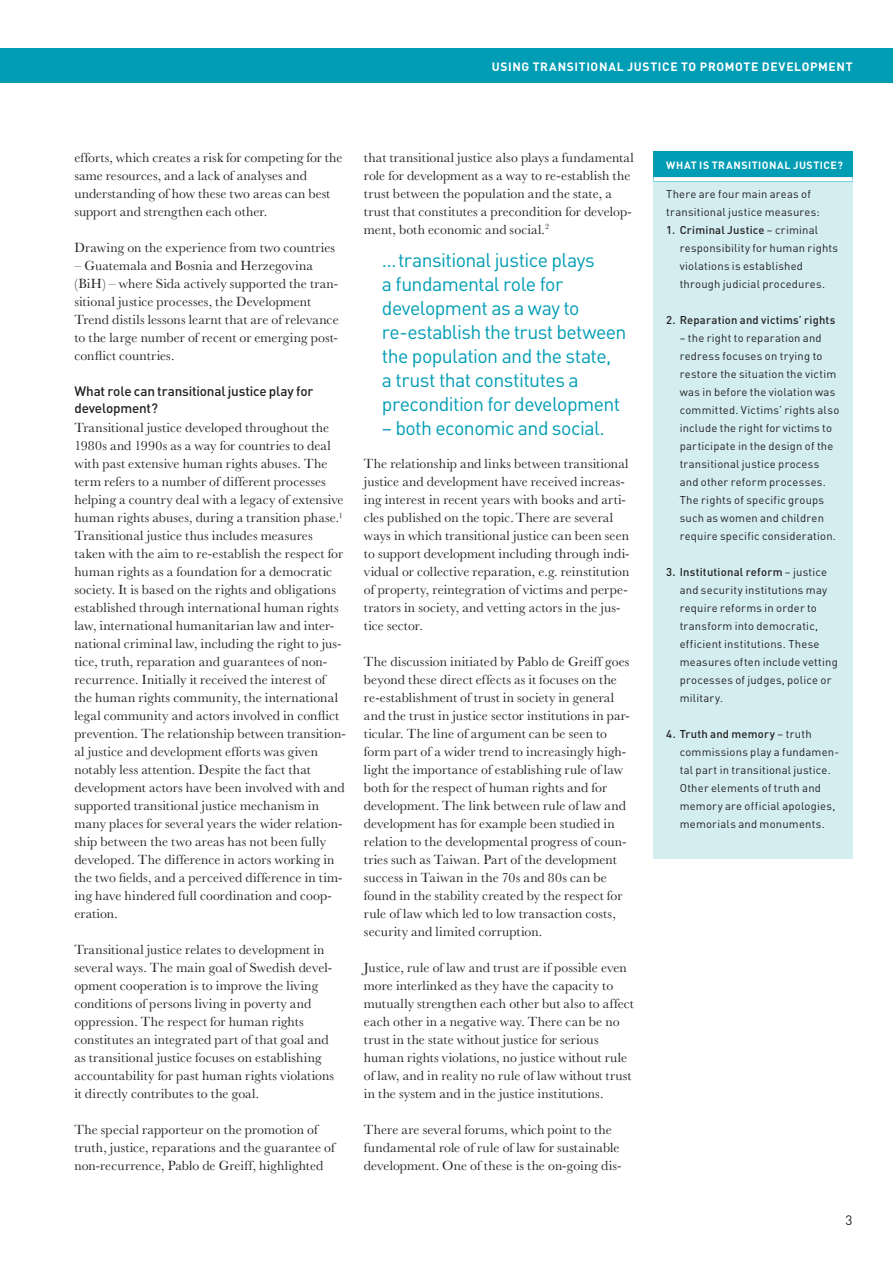
<style>
.page{position:relative;width:893px;height:1263px;background:#fff}
.page>*{position:absolute;margin:0;border:0;box-sizing:border-box;transform-origin:0 0}
.t1{font:19.5px/24px "DIN Pro";letter-spacing:-.03em;color:#009db5}
.t2{font:13.8px/18px "Baskerville MT Std";letter-spacing:.01em;color:#231f20}
.t3{font:500 13.5px/17.2px "DIN Pro";letter-spacing:-.015em;color:#231f20}
.t4{font:13.5px "DIN Pro";color:#231f20}
.t5{font:700 12px "DIN Pro";letter-spacing:.055em;color:#fff}
.t6{font:11.25px/18px "DIN Pro";letter-spacing:.02em;color:#231f20}
.t7{font:500 11.25px "DIN Pro";letter-spacing:.02em;color:#231f20}
.t8{font:700 10.5px "DIN Pro";letter-spacing:.05em;color:#fff}
.s1{font-weight:500}
</style>
<div class="page">
<div style="left:0;top:49px;width:893px;height:34px;background:#009db5"></div>
<div style="left:653px;top:175px;width:200px;height:684px;background:#d3edf0"></div>
<div style="left:653px;top:151px;width:200px;height:28px;background:#009db5"></div>
<svg style="left:653px;top:177px;width:200px;height:4px"></svg>
<p class="t5" style="left:492px;top:62px;width:362px">USING TRANSITIONAL JUSTICE TO PROMOTE DEVELOPMENT</p>
<p class="t2" style="left:74px;top:150px;width:270px">efforts, which creates a risk for competing for the same resources, and a lack of analyses and understanding of how these two areas can best support and strengthen each other.</p>
<p class="t2" style="left:74px;top:240px;width:262px">Drawing on the experience from two countries</p>
<p class="t2" style="left:74px;top:258px;width:266px">– Guatemala and Bosnia and Herzegovina (BiH) – where Sida actively supported the tran&shy;sitional justice processes, the Development Trend distils lessons learnt that are of relevance to the large number of recent or emerging post&shy;conflict countries.</p>
<p class="t3" style="left:74px;top:384px;width:240px">What role can transitional justice play for development?</p>
<p class="t2" style="left:74px;top:420px;width:273px">Transitional justice developed throughout the 1980s and 1990s as a way for countries to deal with past extensive human rights abuses. The term refers to a number of different processes helping a country deal with a legacy of extensive human rights abuses, during a transition phase.<sup>1<br></sup>Transitional justice thus includes measures taken with the aim to re-establish the respect for human rights as a foundation for a democratic society. It is based on the rights and obligations established through international human rights law, international humanitarian law and inter&shy;national criminal law, including the right to jus&shy;tice, truth, reparation and guarantees of non&shy;recurrence. Initially it received the interest of the human rights community, the international legal community and actors involved in conflict prevention. The relationship between transition&shy;al justice and development efforts was given notably less attention. Despite the fact that development actors have been involved with and supported transitional justice mechanism in many places for several years the wider relation&shy;ship between the two areas has not been fully developed. The difference in actors working in the two fields, and a perceived difference in tim&shy;ing have hindered full coordination and coop&shy;eration.</p>
<p class="t2" style="left:74px;top:942px;width:261px">Transitional justice relates to development in several ways. The main goal of Swedish devel&shy;opment cooperation is to improve the living conditions of persons living in poverty and oppression. The respect for human rights constitutes an integrated part of that goal and as transitional justice focuses on establishing accountability for past human rights violations it directly contributes to the goal.</p>
<p class="t2" style="left:74px;top:1122px;width:262px">The special rapporteur on the promotion of truth, justice, reparations and the guarantee of non-recurrence, Pablo de Greiff, highlighted</p>
<p class="t2" style="left:364px;top:150px;width:271px">that transitional justice also plays a fundamental role for development as a way to re-establish the trust between the population and the state, a trust that constitutes a precondition for develop&shy;ment, both economic and social.<sup>2</sup></p>
<h1 class="t1" style="left:382px;top:250px;width:246px">… transitional justice plays<br>a fundamental role for development as a way to re-establish the trust between the population and the state,<br>a trust that constitutes a precondition for development</h1>
<h1 class="t1" style="left:382px;top:418px;width:224px">– both economic and social.</h1>
<p class="t2" style="left:364px;top:456px;width:267px">The relationship and links between transitional justice and development have received increas&shy;ing interest in recent years with books and arti&shy;cles published on the topic.There are several ways in which transitional justice can been seen to support development including through indi&shy;vidual or collective reparation, e.g. reinstitution of property, reintegration of victims and perpe&shy;trators in society, and vetting actors in the jus&shy;tice sector.</p>
<p class="t2" style="left:364px;top:654px;width:267px">The discussion initiated by Pablo de Greiff goes beyond these direct effects as it focuses on the re-establishment of trust in society in general and the trust in justice sector institutions in par&shy;ticular. The line of argument can be seen to form part of a wider trend to increasingly high&shy;light the importance of establishing rule of law both for the respect of human rights and for development. The link between rule of law and development has for example been studied in relation to the developmental progress of coun&shy;tries such as Taiwan. Part of the development success in Taiwan in the 70s and 80s can be found in the stability created by the respect for rule of law which led to low transaction costs, security and limited corruption.</p>
<p class="t2" style="left:364px;top:960px;width:271px">Justice, rule of law and trust are if possible even more interlinked as they have the capacity to mutually strengthen each other but also to affect each other in a negative way. There can be no trust in the state without justice for serious human rights violations, no justice without rule of law, and in reality no rule of law without trust in the system and in the justice institutions.</p>
<p class="t2" style="left:364px;top:1122px;width:259px">There are several forums, which point to the fundamental role of rule of law for sustainable development. One of these is the on-going dis-</p>
<p class="t8" style="left:666px;top:161px;width:178px">WHAT IS TRANSITIONAL JUSTICE?</p>
<p class="t6" style="left:666px;top:186px;width:155px">There are four main areas of transitional justice measures:</p>
<p class="t6" style="left:680px;top:222px;width:160px;text-indent:-14px"><span class="s1">1. Criminal Justice</span> – criminal responsibility for human rights violations is established through judicial procedures.</p>
<p class="t7" style="left:666px;top:316px;width:171px">2. Reparation and victims’ rights</p>
<p class="t6" style="left:680px;top:330px;width:161px">– the right to reparation and redress focuses on trying to restore the situation the victim was in before the violation was committed. Victims’ rights also include the right for victims to participate in the design of the transitional justice process and other reform processes.<br>The rights of specific groups such as women and children require specific consideration.</p>
<p class="t6" style="left:680px;top:564px;width:160px;text-indent:-14px"><span class="s1">3. Institutional reform</span> – justice and security institutions may require reforms in order to transform into democratic, efficient institutions. These measures often include vetting processes of judges, police or military.</p>
<p class="t6" style="left:680px;top:726px;width:161px;text-indent:-14px"><span class="s1">4. Truth and memory</span> – truth commissions play a fundamen&shy;tal part in transitional justice.<br>Other elements of truth and memory are official apologies, memorials and monuments.</p>
<p class="t4" style="left:845px;top:1215px;width:9px">3</p>
</div>
